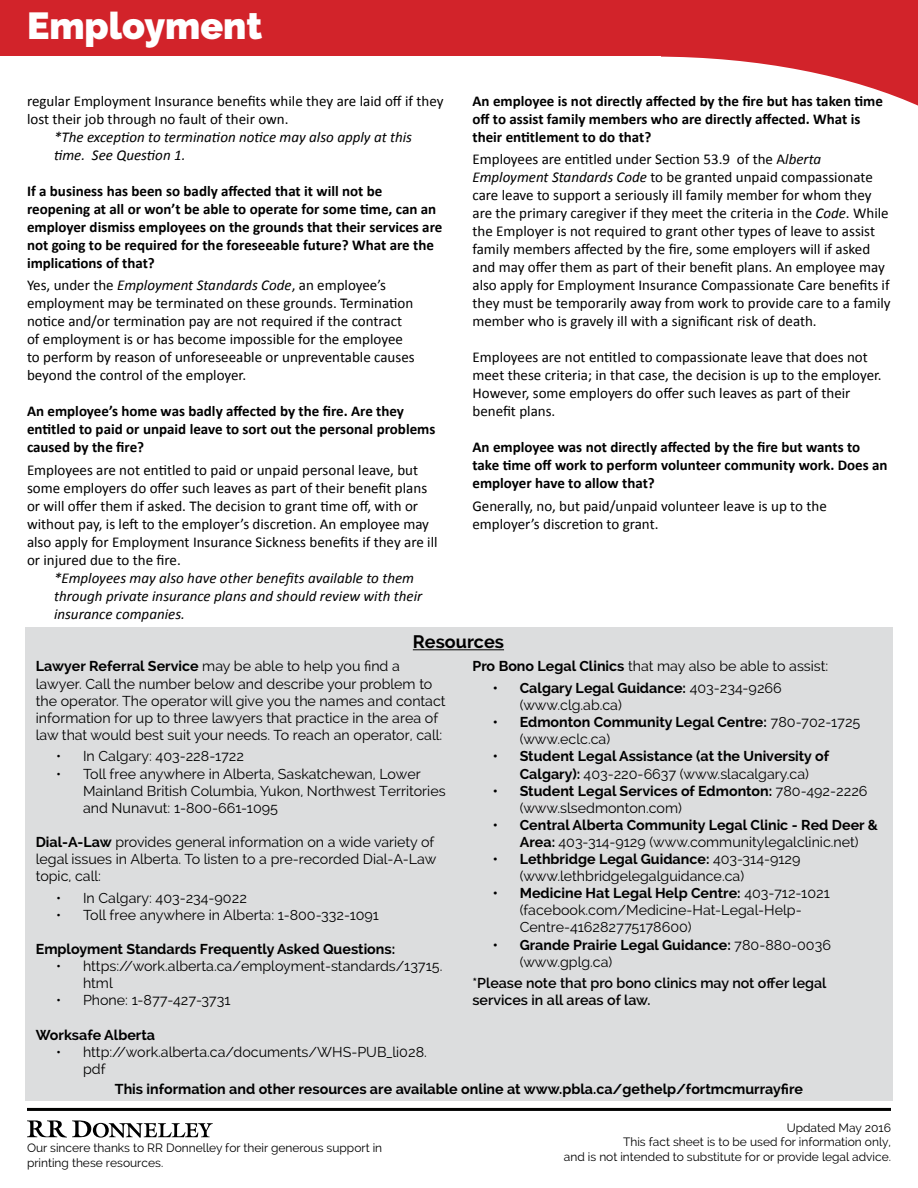
<style>
.page{position:relative;width:918px;height:1188px;background:#fff}
.page>*{position:absolute;margin:0;border:0;box-sizing:border-box;transform-origin:0 0}
.t1{font:800 37.5px "Raleway";color:#fff}
.t2{font:700 18px "Raleway";color:#000}
.t3{font:15px/18px "Calibri";color:#000}
.t4{font:700 15px/18px "Calibri";color:#000}
.t5{font:italic 15px/18px "Calibri";color:#000}
.t6{font:14.25px/17.1px "Raleway";color:#000}
.t7{font:700 14.25px/17.1px "Raleway";color:#000}
.t8{font:600 14.25px/17.1px "Raleway";color:#000}
.t9{font:12px/14.4px "Raleway";color:#000;text-align:right}
.s1{font-style:italic}
.s2{font-weight:700}
.s3{font-weight:400}
</style>
<div class="page">
<div style="left:0;top:0;width:918px;height:122px;background:#d2232a"></div>
<svg style="left:661px;top:57px;width:257px;height:65px;fill:#fff"></svg>
<div style="left:0;top:57px;width:661px;height:348px;background:#fff"></div>
<hr style="left:27px;top:1108px;width:864px;height:3px;background:#000">
<svg style="left:27px;top:1120px;width:186px;height:18px"></svg>
<div style="left:25px;top:627px;width:868px;height:473px;background:#dcddde"></div>
<hr style="left:413px;top:649px;width:91px;height:1px;background:#000">
<h1 class="t1" style="left:27px;top:4px;width:237px">Employment</h1>
<p class="t3" style="left:27px;top:92px;width:418px">regular Employment Insurance benefits while they are laid off if they lost their job through no fault of their own.</p>
<p class="t5" style="left:54px;top:127px;width:360px">*The exception to termination notice may also apply at this time. See Question 1.</p>
<p class="t4" style="left:27px;top:182px;width:417px">If a business has been so badly affected that it will not be reopening at all or won’t be able to operate for some time, can an employer dismiss employees on the grounds that their services are not going to be required for the foreseeable future? What are the implications of that?</p>
<p class="t3" style="left:27px;top:276px;width:389px">Yes, under the <span class="s1">Employment Standards Code</span>, an employee’s employment may be terminated on these grounds. Termination notice and/or termination pay are not required if the contract of employment is or has become impossible for the employee to perform by reason of unforeseeable or unpreventable causes beyond the control of the employer.</p>
<p class="t4" style="left:27px;top:402px;width:410px">An employee’s home was badly affected by the fire. Are they entitled to paid or unpaid leave to sort out the personal problems caused by the fire?</p>
<p class="t3" style="left:27px;top:461px;width:412px">Employees are not entitled to paid or unpaid personal leave, but some employers do offer such leaves as part of their benefit plans or will offer them if asked. The decision to grant time off, with or without pay, is left to the employer’s discretion. An employee may also apply for Employment Insurance Sickness benefits if they are ill or injured due to the fire.</p>
<p class="t5" style="left:54px;top:568px;width:370px">*Employees may also have other benefits available to them through private insurance plans and should review with their insurance companies.</p>
<p class="t4" style="left:472px;top:92px;width:412px">An employee is not directly affected by the fire but has taken time off to assist family members who are directly affected. What is their entitlement to do that?</p>
<p class="t3" style="left:472px;top:150px;width:420px">Employees are entitled under Section 53.9 of the A<span class="s1">lberta Employment Standards Code</span> to be granted unpaid compassionate care leave to support a seriously ill family member for whom they are the primary caregiver if they meet the criteria in the <span class="s1">Code</span>. While the Employer is not required to grant other types of leave to assist family members affected by the fire, some employers will if asked and may offer them as part of their benefit plans. An employee may also apply for Employment Insurance Compassionate Care benefits if they must be temporarily away from work to provide care to a family member who is gravely ill with a significant risk of death.</p>
<p class="t3" style="left:472px;top:348px;width:411px">Employees are not entitled to compassionate leave that does not meet these criteria; in that case, the decision is up to the employer.<br>However, some employers do offer such leaves as part of their benefit plans.</p>
<p class="t4" style="left:472px;top:438px;width:417px">An employee was not directly affected by the fire but wants to take time off work to perform volunteer community work. Does an employer have to allow that?</p>
<p class="t3" style="left:472px;top:497px;width:356px">Generally, no, but paid/unpaid volunteer leave is up to the employer’s discretion to grant.</p>
<p class="t2" style="left:413px;top:631px;width:93px">Resources</p>
<p class="t6" style="left:36px;top:658px;width:411px"><span class="s2">Lawyer Referral Service</span> may be able to help you find a lawyer. Call the number below and describe your problem to the operator. The operator will give you the names and contact information for up to three lawyers that practice in the area of law that would best suit your needs. To reach an operator, call:</p>
<p class="t6" style="left:56px;top:748px;width:190px">• In Calgary: 403-228-1722</p>
<p class="t6" style="left:83px;top:765px;width:364px;text-indent:-27px">• Toll free anywhere in Alberta, Saskatchewan, Lower<br>Mainland British Columbia, Yukon, Northwest Territories and Nunavut: 1-800-661-1095</p>
<p class="t6" style="left:36px;top:833px;width:402px"><span class="s2">Dial-A-Law</span> provides general information on a wide variety of legal issues in Alberta. To listen to a pre-recorded Dial-A-Law topic, call:</p>
<p class="t6" style="left:56px;top:889px;width:192px">• In Calgary: 403-234-9022</p>
<p class="t6" style="left:56px;top:906px;width:325px">• Toll free anywhere in Alberta: 1-800-332-1091</p>
<p class="t7" style="left:36px;top:941px;width:361px">Employment Standards Frequently Asked Questions:</p>
<p class="t6" style="left:83px;top:958px;width:361px;text-indent:-27px">• https://work.alberta.ca/employment-standards/13715. html</p>
<p class="t6" style="left:56px;top:992px;width:176px">• Phone: 1-877-427-3731</p>
<p class="t7" style="left:36px;top:1026px;width:121px">Worksafe Alberta</p>
<p class="t6" style="left:83px;top:1043px;width:345px;text-indent:-27px">• http://work.alberta.ca/documents/WHS-PUB_li028. pdf</p>
<p class="t6" style="left:472px;top:658px;width:357px"><span class="s2">Pro Bono Legal Clinics</span> that may also be able to assist:</p>
<p class="t6" style="left:520px;top:679px;width:264px;text-indent:-27px"><span class="s2">• Calgary Legal Guidance:</span> 403-234-9266 (www.clg.ab.ca)</p>
<p class="t7" style="left:520px;top:714px;width:342px;text-indent:-27px">• Edmonton Community Legal Centre: <span class="s3">780-702-1725 (www.eclc.ca)</span></p>
<p class="t7" style="left:493px;top:748px;width:338px;text-align:center">• Student Legal Assistance (at the University of<br>Calgary): <span class="s3">403-220-6637 (www.slacalgary.ca)</span></p>
<p class="t6" style="left:520px;top:782px;width:349px;text-indent:-27px"><span class="s2">• Student Legal Services of Edmonton:</span> 780-492-2226 (www.slsedmonton.com)</p>
<p class="t7" style="left:493px;top:816px;width:387px;text-align:center">• Central Alberta Community Legal Clinic - Red Deer &amp;<br>Area: <span class="s3">403-314-9129 (www.communitylegalclinic.net)</span></p>
<p class="t6" style="left:520px;top:850px;width:282px;text-indent:-27px"><span class="s2">• Lethbridge Legal Guidance:</span> 403-314-9129 (www.lethbridgelegalguidance.ca)</p>
<p class="t6" style="left:520px;top:885px;width:312px;text-indent:-27px"><span class="s2">• Medicine Hat Legal Help Centre:</span> 403-712-1021 (facebook.com/Medicine-Hat-Legal-Help-<br>Centre-416282775178600)</p>
<p class="t7" style="left:520px;top:936px;width:313px;text-indent:-27px">• Grande Prairie Legal Guidance: <span class="s3">780-880-0036 (www.gplg.ca)</span></p>
<p class="t8" style="left:472px;top:975px;width:356px">*Please note that pro bono clinics may not offer legal services in all areas of law.</p>
<p class="t7" style="left:115px;top:1080px;width:690px">This information and other resources are available online at www.pbla.ca/gethelp/fortmcmurrayfire</p>
<p class="t9" style="left:27px;top:1141px;width:357px;text-align:left">Our sincere thanks to RR Donnelley for their generous support in printing these resources.</p>
<p class="t9" style="left:564px;top:1120px;width:329px">Updated May 2016<br>This fact sheet is to be used for information only,<br>and is not intended to substitute for or provide legal advice.</p>
</div>
